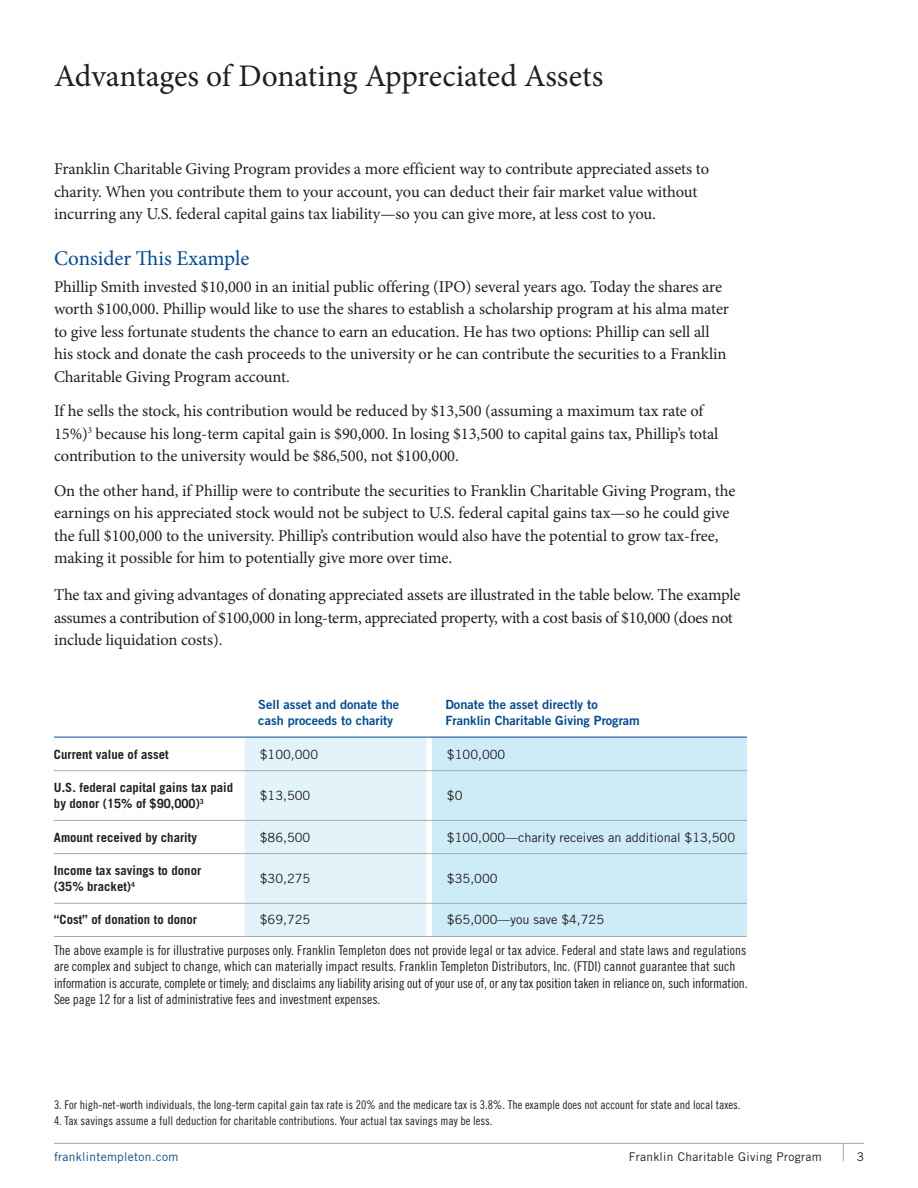
<style>
.page{position:relative;width:918px;height:1188px;background:#fff}
.page>*{position:absolute;margin:0;border:0;box-sizing:border-box;transform-origin:0 0}
.t1{font:31.5px "Minion Pro";letter-spacing:-.005em;color:#231f20}
.t2{font:21px "Minion Pro";color:#004a97}
.t3{font:16.5px/22.5px "Minion Pro";letter-spacing:-.01em;color:#231f20}
.t4{font:13.5px/16.5px "Trade Gothic LT Std Cn 18";color:#231f20}
.t5{font:700 12.75px/16.5px "Trade Gothic LT Std";color:#231f20}
.t6{font:12.75px "Trade Gothic LT Std";color:#231f20}
.t7{font:12.75px/16.5px "Trade Gothic LT Std Bd 2";color:#004a97}
.t8{font:12px "Trade Gothic LT Std Cn 18";color:#231f20}
.t9{font:12px "Trade Gothic LT Std";letter-spacing:.025em;color:#231f20}
.t10{font:12px "Trade Gothic LT Std";letter-spacing:.025em;color:#004a97}
</style>
<div class="page">
<hr style="left:54px;top:1143px;width:810px;height:1px;background:#a7a9ac">
<svg style="left:843px;top:1144px;width:1px;height:17px"></svg>
<div style="left:432px;top:738px;width:315px;height:198px;background:#ceecf7"></div>
<hr style="left:54px;top:737px;width:191px;height:1px;background:#004a97">
<hr style="left:432px;top:737px;width:315px;height:1px;background:#004a97">
<hr style="left:54px;top:770px;width:191px;height:1px;background:#a7a9ac">
<hr style="left:432px;top:770px;width:315px;height:1px;background:#a7a9ac">
<hr style="left:54px;top:820px;width:191px;height:1px;background:#a7a9ac">
<hr style="left:432px;top:820px;width:315px;height:1px;background:#a7a9ac">
<hr style="left:54px;top:853px;width:191px;height:1px;background:#a7a9ac">
<hr style="left:432px;top:853px;width:315px;height:1px;background:#a7a9ac">
<hr style="left:54px;top:903px;width:191px;height:1px;background:#a7a9ac">
<hr style="left:432px;top:903px;width:315px;height:1px;background:#a7a9ac">
<hr style="left:54px;top:936px;width:191px;height:1px;background:#a7a9ac">
<svg style="left:245px;top:737px;width:187px;height:200px"></svg>
<hr style="left:432px;top:936px;width:315px;height:1px;background:#a7a9ac">
<h1 class="t1" style="left:54px;top:55px;width:551px">Advantages of Donating Appreciated Assets</h1>
<p class="t3" style="left:54px;top:158px;width:657px">Franklin Charitable Giving Program provides a more efficient way to contribute appreciated assets to charity. When you contribute them to your account, you can deduct their fair market value without incurring any U.S. federal capital gains tax liability—so you can give more, at less cost to you.</p>
<p class="t2" style="left:54px;top:244px;width:197px">Consider This Example</p>
<p class="t3" style="left:54px;top:275px;width:677px">Phillip Smith invested $10,000 in an initial public offering (IPO) several years ago. Today the shares are worth $100,000. Phillip would like to use the shares to establish a scholarship program at his alma mater to give less fortunate students the chance to earn an education. He has two options: Phillip can sell all his stock and donate the cash proceeds to the university or he can contribute the securities to a Franklin Charitable Giving Program account.</p>
<p class="t3" style="left:54px;top:400px;width:666px">If he sells the stock, his contribution would be reduced by $13,500 (assuming a maximum tax rate of<br>15%)<sup>3</sup> because his long-term capital gain is $90,000. In losing $13,500 to capital gains tax, Phillip’s total contribution to the university would be $86,500, not $100,000.</p>
<p class="t3" style="left:54px;top:479px;width:683px">On the other hand, if Phillip were to contribute the securities to Franklin Charitable Giving Program, the earnings on his appreciated stock would not be subject to U.S. federal capital gains tax—so he could give the full $100,000 to the university. Phillip’s contribution would also have the potential to grow tax-free, making it possible for him to potentially give more over time.</p>
<p class="t3" style="left:54px;top:584px;width:688px">The tax and giving advantages of donating appreciated assets are illustrated in the table below. The example assumes a contribution of $100,000 in long-term, appreciated property, with a cost basis of $10,000 (does not include liquidation costs).</p>
<p class="t7" style="left:258px;top:696px;width:142px">Sell asset and donate the cash proceeds to charity</p>
<p class="t7" style="left:445px;top:696px;width:196px">Donate the asset directly to<br>Franklin Charitable Giving Program</p>
<p class="t5" style="left:54px;top:746px;width:116px">Current value of asset</p>
<p class="t6" style="left:260px;top:746px;width:60px">$100,000</p>
<p class="t6" style="left:447px;top:746px;width:60px">$100,000</p>
<p class="t5" style="left:54px;top:779px;width:181px">U.S. federal capital gains tax paid by donor (15% of $90,000)<sup>3</sup></p>
<p class="t6" style="left:260px;top:788px;width:52px">$13,500</p>
<p class="t6" style="left:447px;top:788px;width:17px">$0</p>
<p class="t5" style="left:54px;top:829px;width:145px">Amount received by charity</p>
<p class="t6" style="left:260px;top:829px;width:52px">$86,500</p>
<p class="t6" style="left:447px;top:829px;width:290px">$100,000—charity receives an additional $13,500</p>
<p class="t5" style="left:54px;top:862px;width:149px">Income tax savings to donor (35% bracket)<sup>4</sup></p>
<p class="t6" style="left:260px;top:871px;width:52px">$30,275</p>
<p class="t6" style="left:447px;top:871px;width:52px">$35,000</p>
<p class="t5" style="left:54px;top:912px;width:145px">“Cost” of donation to donor</p>
<p class="t6" style="left:260px;top:912px;width:52px">$69,725</p>
<p class="t6" style="left:447px;top:912px;width:159px">$65,000—you save $4,725</p>
<p class="t4" style="left:54px;top:942px;width:695px">The above example is for illustrative purposes only. Franklin Templeton does not provide legal or tax advice. Federal and state laws and regulations are complex and subject to change, which can materially impact results. Franklin Templeton Distributors, Inc. (FTDI) cannot guarantee that such information is accurate, complete or timely; and disclaims any liability arising out of your use of, or any tax position taken in reliance on, such information.<br>See page 12 for a list of administrative fees and investment expenses.</p>
<p class="t8" style="left:54px;top:1098px;width:688px">3. For high-net-worth individuals, the long-term capital gain tax rate is 20% and the medicare tax is 3.8%. The example does not account for state and local taxes.</p>
<p class="t8" style="left:54px;top:1114px;width:440px">4. Tax savings assume a full deduction for charitable contributions. Your actual tax savings may be less.</p>
<p class="t10" style="left:54px;top:1149px;width:126px">franklintempleton.com</p>
<p class="t9" style="left:629px;top:1149px;width:194px">Franklin Charitable Giving Program</p>
<p class="t9" style="left:857px;top:1149px;width:9px">3</p>
</div>
